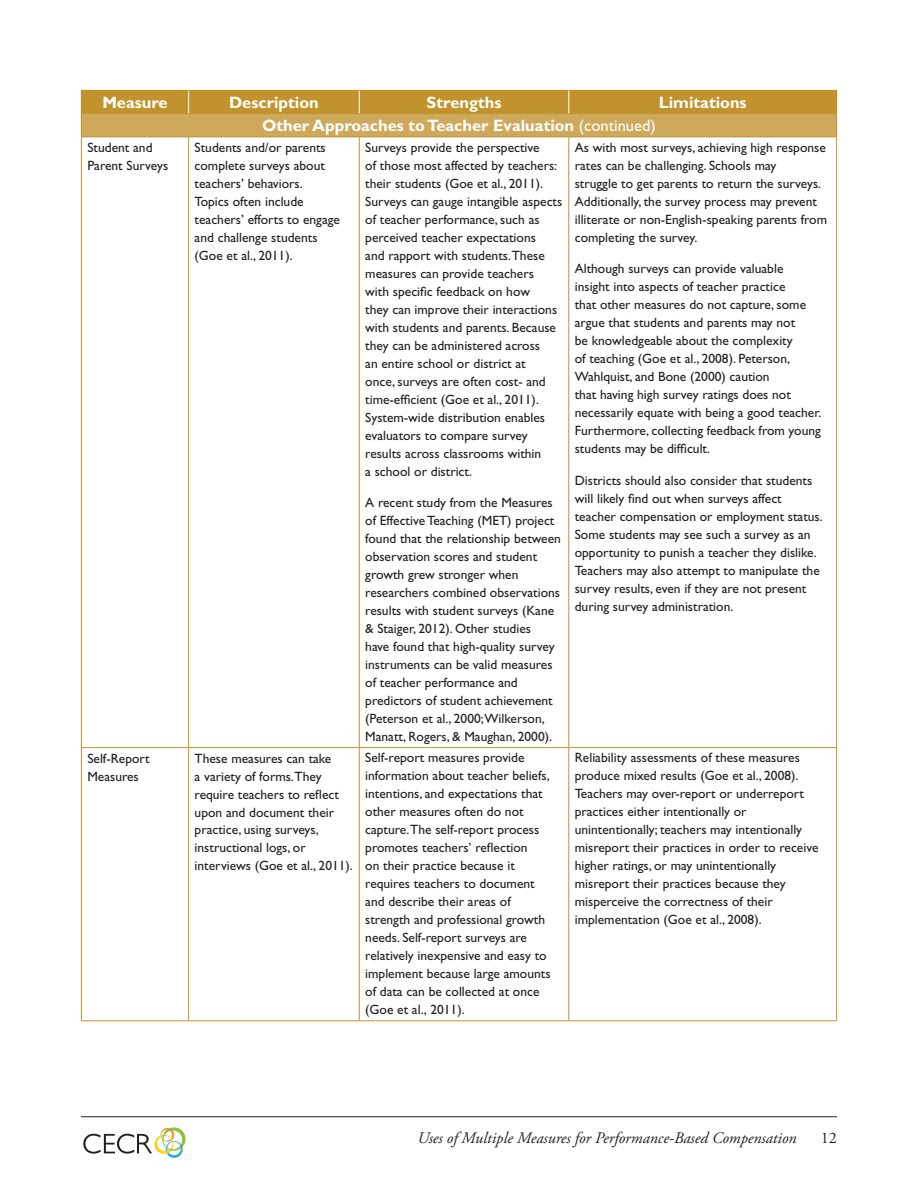
<style>
.page{position:relative;width:918px;height:1188px;background:#fff}
.page>*{position:absolute;margin:0;border:0;box-sizing:border-box;transform-origin:0 0}
.t1{font:700 16.5px "Gill Sans Std";color:#fff}
.t2{font:italic 16.2px "Adobe Garamond Pro";color:#231f20}
.t3{font:16.2px "Adobe Garamond Pro";color:#231f20}
.t4{font:13.5px/18px "Gill Sans Std";color:#231f20}
.s1{font-weight:400}
</style>
<div class="page">
<hr style="left:81px;top:1116px;width:756px;height:1px;background:#231f20">
<div style="left:81px;top:90px;width:108px;height:24px;background:#c2922d"></div>
<div style="left:189px;top:90px;width:170px;height:24px;background:#c2922d"></div>
<div style="left:359px;top:90px;width:210px;height:24px;background:#c2922d"></div>
<div style="left:569px;top:90px;width:268px;height:24px;background:#c2922d"></div>
<div style="left:81px;top:114px;width:756px;height:23px;background:#cea85b"></div>
<hr style="left:81px;top:137px;width:108px;height:1px;background:#c2922d">
<hr style="left:189px;top:137px;width:170px;height:1px;background:#c2922d">
<hr style="left:359px;top:137px;width:210px;height:1px;background:#c2922d">
<hr style="left:569px;top:137px;width:268px;height:1px;background:#c2922d">
<hr style="left:81px;top:1020px;width:108px;height:1px;background:#c2922d">
<hr style="left:189px;top:1020px;width:170px;height:1px;background:#c2922d">
<hr style="left:359px;top:1020px;width:210px;height:1px;background:#c2922d">
<hr style="left:569px;top:1020px;width:268px;height:1px;background:#c2922d">
<svg style="left:81px;top:114px;width:1px;height:23px"></svg>
<svg style="left:836px;top:114px;width:1px;height:23px"></svg>
<hr style="left:81px;top:137px;width:1px;height:610px;background:#c2922d">
<hr style="left:188px;top:137px;width:1px;height:610px;background:#c2922d">
<hr style="left:359px;top:137px;width:1px;height:610px;background:#c2922d">
<hr style="left:568px;top:137px;width:1px;height:610px;background:#c2922d">
<hr style="left:836px;top:137px;width:1px;height:610px;background:#c2922d">
<hr style="left:81px;top:747px;width:108px;height:1px;background:#c2922d">
<hr style="left:81px;top:748px;width:1px;height:272px;background:#c2922d">
<hr style="left:189px;top:747px;width:170px;height:1px;background:#c2922d">
<hr style="left:188px;top:748px;width:1px;height:272px;background:#c2922d">
<hr style="left:359px;top:747px;width:210px;height:1px;background:#c2922d">
<hr style="left:359px;top:748px;width:1px;height:272px;background:#c2922d">
<hr style="left:569px;top:747px;width:268px;height:1px;background:#c2922d">
<hr style="left:568px;top:748px;width:1px;height:272px;background:#c2922d">
<hr style="left:836px;top:748px;width:1px;height:272px;background:#c2922d">
<svg style="left:188px;top:91px;width:1px;height:22px"></svg>
<svg style="left:359px;top:91px;width:1px;height:22px"></svg>
<svg style="left:568px;top:91px;width:1px;height:22px"></svg>
<svg style="left:83px;top:1127px;width:103px;height:31px"></svg>
<p class="t1" style="left:102px;top:92px;width:67px">Measure</p>
<p class="t1" style="left:229px;top:92px;width:91px">Description</p>
<p class="t1" style="left:427px;top:92px;width:76px">Strengths</p>
<p class="t1" style="left:659px;top:92px;width:89px">Limitations</p>
<p class="t1" style="left:262px;top:116px;width:395px">Other Approaches to Teacher Evaluation <span class="s1">(continued)</span></p>
<p class="t4" style="left:87px;top:139px;width:67px">Student and</p>
<p class="t4" style="left:195px;top:139px;width:133px">Students and/or parents</p>
<p class="t4" style="left:365px;top:139px;width:176px">Surveys provide the perspective</p>
<p class="t4" style="left:575px;top:138px;width:253px">As with most surveys, achieving high response</p>
<p class="t4" style="left:87px;top:157px;width:82px">Parent Surveys</p>
<p class="t4" style="left:195px;top:157px;width:147px">complete surveys about teachers’ behaviors.<br>Topics often include teachers’ efforts to engage and challenge students (Goe et al., 2011).</p>
<p class="t4" style="left:365px;top:157px;width:199px">of those most affected by teachers: their students (Goe et al., 2011).<br>Surveys can gauge intangible aspects of teacher performance, such as perceived teacher expectations<br>and rapport with students.These measures can provide teachers<br>with specific feedback on how<br>they can improve their interactions with students and parents. Because they can be administered across<br>an entire school or district at<br>once, surveys are often cost- and time-efficient (Goe et al., 2011).<br>System-wide distribution enables evaluators to compare survey results across classrooms within<br>a school or district.</p>
<p class="t4" style="left:365px;top:494px;width:197px">A recent study from the Measures of Effective Teaching (MET) project found that the relationship between observation scores and student growth grew stronger when researchers combined observations results with student surveys (Kane &amp; Staiger, 2012). Other studies<br>have found that high-quality survey instruments can be valid measures of teacher performance and predictors of student achievement (Peterson et al., 2000;Wilkerson, Manatt, Rogers, &amp; Maughan, 2000).</p>
<p class="t4" style="left:575px;top:156px;width:254px">rates can be challenging. Schools may<br>struggle to get parents to return the surveys.<br>Additionally, the survey process may prevent illiterate or non-English-speaking parents from completing the survey.</p>
<p class="t4" style="left:575px;top:260px;width:248px">Although surveys can provide valuable insight into aspects of teacher practice<br>that other measures do not capture, some argue that students and parents may not<br>be knowledgeable about the complexity<br>of teaching (Goe et al., 2008). Peterson, Wahlquist, and Bone (2000) caution<br>that having high survey ratings does not necessarily equate with being a good teacher.<br>Furthermore, collecting feedback from young students may be difficult.</p>
<p class="t4" style="left:575px;top:471px;width:250px">Districts should also consider that students will likely find out when surveys affect teacher compensation or employment status.<br>Some students may see such a survey as an opportunity to punish a teacher they dislike.<br>Teachers may also attempt to manipulate the survey results, even if they are not present during survey administration.</p>
<p class="t4" style="left:87px;top:749px;width:64px">Self-Report</p>
<p class="t4" style="left:195px;top:749px;width:138px">These measures can take</p>
<p class="t4" style="left:365px;top:749px;width:161px">Self-report measures provide</p>
<p class="t4" style="left:575px;top:749px;width:227px">Reliability assessments of these measures</p>
<p class="t4" style="left:87px;top:767px;width:53px">Measures</p>
<p class="t4" style="left:195px;top:767px;width:160px">a variety of forms.They require teachers to reflect upon and document their practice, using surveys, instructional logs, or interviews (Goe et al., 2011).</p>
<p class="t4" style="left:365px;top:767px;width:187px">information about teacher beliefs, intentions, and expectations that other measures often do not capture.The self-report process promotes teachers’ reflection<br>on their practice because it requires teachers to document and describe their areas of strength and professional growth needs. Self-report surveys are relatively inexpensive and easy to implement because large amounts of data can be collected at once (Goe et al., 2011).</p>
<p class="t4" style="left:575px;top:767px;width:245px">produce mixed results (Goe et al., 2008).<br>Teachers may over-report or underreport practices either intentionally or unintentionally; teachers may intentionally misreport their practices in order to receive higher ratings, or may unintentionally misreport their practices because they misperceive the correctness of their implementation (Goe et al., 2008).</p>
<p class="t2" style="left:417px;top:1128px;width:381px">Uses of Multiple Measures for Performance-Based Compensation</p>
<p class="t3" style="left:821px;top:1128px;width:18px">12</p>
</div>
